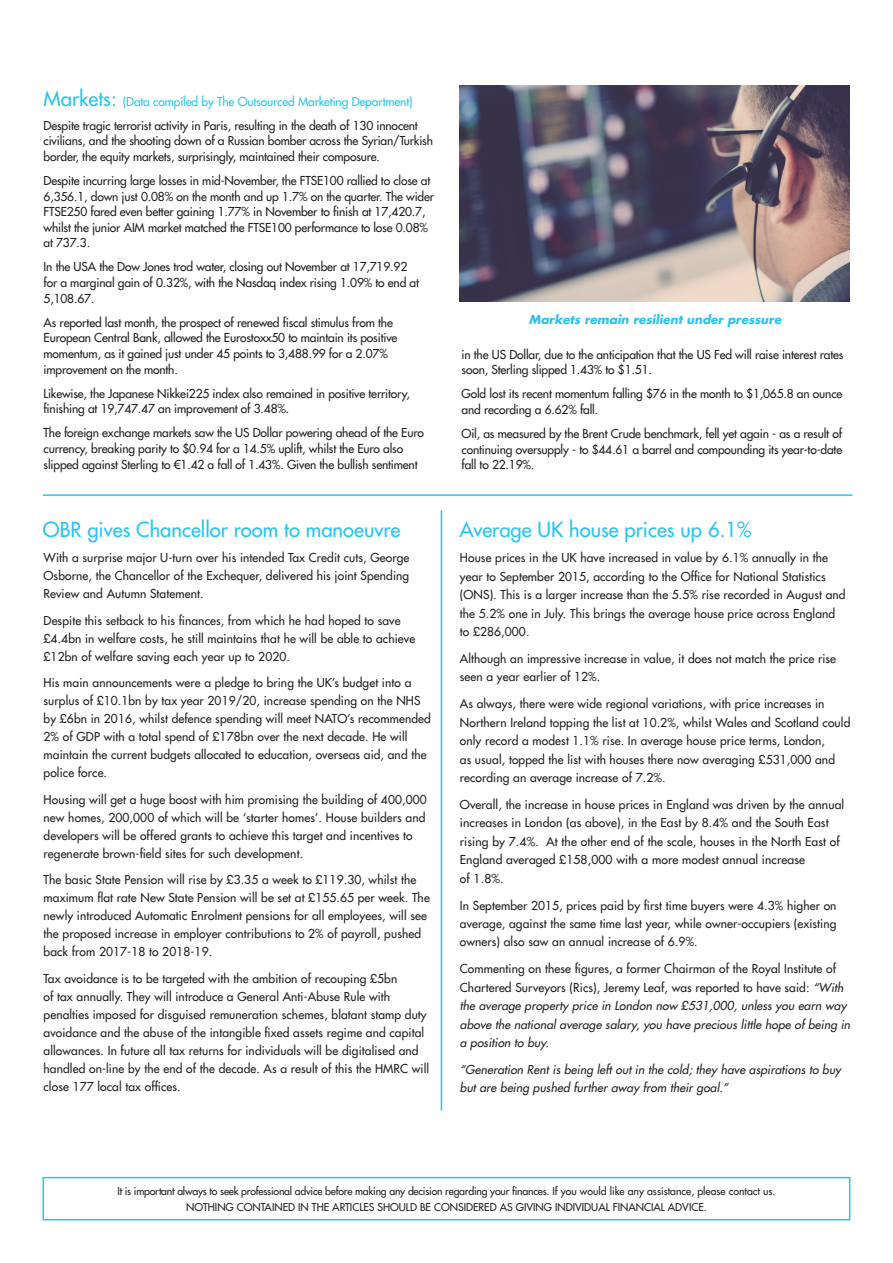
<style>
.page{position:relative;width:893px;height:1263px;background:#fff}
.page>*{position:absolute;margin:0;border:0;box-sizing:border-box;transform-origin:0 0}
.t1{font:20.25px "Futura LT";color:#29c4f3}
.t2{font:12px/18px "Futura LT";letter-spacing:.01em;color:#231f20}
.t3{font:12px/15.6px "Futura LT";letter-spacing:-.01em;color:#231f20}
.t4{font:italic 12px/18.5px "Futura LT";letter-spacing:.01em;color:#231f20}
.t5{font:italic 700 12px "Futura LT";color:#29c4f3}
.t6{font:10.5px/16.5px "Futura LT";color:#231f20;text-align:center}
.s1{font-size:20.25px;color:#29c4f3}
.s2{color:#29c4f3}
.s3{font-style:normal}
</style>
<div class="page">
<div style="left:43px;top:1177px;width:807px;height:43px;border:2px solid #29c4f3"></div>
<hr style="left:43px;top:494px;width:809px;height:2px;background:#29c4f3">
<hr style="left:441px;top:510px;width:1px;height:600px;background:#29c4f3">
<img style="left:460px;top:85px;width:389px;height:217px">
<p class="t3" style="left:44px;top:89px;width:376px;line-height:24.2px"><span class="s1">Markets:</span> <span class="s2">(Data compiled by The Outsourced Marketing Department)<br></span>Despite tragic terrorist activity in Paris, resulting in the death of 130 innocent</p>
<p class="t3" style="left:44px;top:133px;width:391px">civilians, and the shooting down of a Russian bomber across the Syrian/Turkish border, the equity markets, surprisingly, maintained their composure.</p>
<p class="t3" style="left:44px;top:173px;width:392px">Despite incurring large losses in mid-November, the FTSE100 rallied to close at 6,356.1, down just 0.08% on the month and up 1.7% on the quarter. The wider FTSE250 fared even better gaining 1.77% in November to finish at 17,420.7, whilst the junior AIM market matched the FTSE100 performance to lose 0.08% at 737.3.</p>
<p class="t3" style="left:44px;top:259px;width:377px">In the USA the Dow Jones trod water, closing out November at 17,719.92 for a marginal gain of 0.32%, with the Nasdaq index rising 1.09% to end at<br>5,108.67.</p>
<p class="t3" style="left:44px;top:314px;width:355px">As reported last month, the prospect of renewed fiscal stimulus from the European Central Bank, allowed the Eurostoxx50 to maintain its positive momentum, as it gained just under 45 points to 3,488.99 for a 2.07% improvement on the month.</p>
<p class="t3" style="left:44px;top:385px;width:368px">Likewise, the Japanese Nikkei225 index also remained in positive territory, finishing at 19,747.47 an improvement of 3.48%.</p>
<p class="t3" style="left:44px;top:425px;width:382px">The foreign exchange markets saw the US Dollar powering ahead of the Euro currency, breaking parity to $0.94 for a 14.5% uplift, whilst the Euro also slipped against Sterling to €1.42 a fall of 1.43%. Given the bullish sentiment</p>
<p class="t5" style="left:529px;top:312px;width:254px">Markets remain resilient under pressure</p>
<p class="t3" style="left:462px;top:346px;width:383px">in the US Dollar, due to the anticipation that the US Fed will raise interest rates soon, Sterling slipped 1.43% to $1.51.</p>
<p class="t3" style="left:462px;top:386px;width:382px">Gold lost its recent momentum falling $76 in the month to $1,065.8 an ounce and recording a 6.62% fall.</p>
<p class="t2" style="left:462px;top:426px;width:382px;line-height:15.6px;text-align:justify">Oil, as measured by the Brent Crude benchmark, fell yet again - as a result of continuing oversupply - to $44.61 a barrel and compounding its year-to-date fall to 22.19%.</p>
<h1 class="t1" style="left:43px;top:516px;width:359px">OBR gives Chancellor room to manoeuvre</h1>
<h1 class="t1" style="left:460px;top:516px;width:294px">Average UK house prices up 6.1%</h1>
<p class="t2" style="left:44px;top:549px;width:367px;text-align:justify">With a surprise major U-turn over his intended Tax Credit cuts, George Osborne, the Chancellor of the Exchequer, delivered his joint Spending Review and Autumn Statement.</p>
<p class="t2" style="left:44px;top:611px;width:373px">Despite this setback to his finances, from which he had hoped to save £4.4bn in welfare costs, he still maintains that he will be able to achieve £12bn of welfare saving each year up to 2020.</p>
<p class="t2" style="left:44px;top:674px;width:389px">His main announcements were a pledge to bring the UK’s budget into a surplus of £10.1bn by tax year 2019/20, increase spending on the NHS by £6bn in 2016, whilst defence spending will meet NATO’s recommended 2% of GDP with a total spend of £178bn over the next decade. He will maintain the current budgets allocated to education, overseas aid, and the police force.</p>
<p class="t2" style="left:44px;top:790px;width:385px">Housing will get a huge boost with him promising the building of 400,000 new homes, 200,000 of which will be ‘starter homes’. House builders and developers will be offered grants to achieve this target and incentives to regenerate brown-field sites for such development.</p>
<p class="t2" style="left:44px;top:871px;width:388px">The basic State Pension will rise by £3.35 a week to £119.30, whilst the maximum flat rate New State Pension will be set at £155.65 per week. The newly introduced Automatic Enrolment pensions for all employees, will see the proposed increase in employer contributions to 2% of payroll, pushed back from 2017-18 to 2018-19.</p>
<p class="t2" style="left:44px;top:969px;width:387px">Tax avoidance is to be targeted with the ambition of recouping £5bn<br>of tax annually. They will introduce a General Anti-Abuse Rule with penalties imposed for disguised remuneration schemes, blatant stamp duty avoidance and the abuse of the intangible fixed assets regime and capital allowances. In future all tax returns for individuals will be digitalised and handled on-line by the end of the decade. As a result of this the HMRC will close 177 local tax offices.</p>
<p class="t2" style="left:460px;top:548px;width:387px;line-height:18.5px">House prices in the UK have increased in value by 6.1% annually in the year to September 2015, according to the Office for National Statistics (ONS). This is a larger increase than the 5.5% rise recorded in August and the 5.2% one in July. This brings the average house price across England to £286,000.</p>
<p class="t2" style="left:460px;top:649px;width:378px;line-height:18.5px">Although an impressive increase in value, it does not match the price rise seen a year earlier of 12%.</p>
<p class="t2" style="left:460px;top:695px;width:392px;line-height:18.5px">As always, there were wide regional variations, with price increases in Northern Ireland topping the list at 10.2%, whilst Wales and Scotland could only record a modest 1.1% rise. In average house price terms, London,<br>as usual, topped the list with houses there now averaging £531,000 and recording an average increase of 7.2%.</p>
<p class="t2" style="left:460px;top:795px;width:386px;line-height:18.5px">Overall, the increase in house prices in England was driven by the annual increases in London (as above), in the East by 8.4% and the South East rising by 7.4%. At the other end of the scale, houses in the North East of England averaged £158,000 with a more modest annual increase<br>of 1.8%.</p>
<p class="t2" style="left:460px;top:896px;width:378px;line-height:18.5px;text-align:justify">In September 2015, prices paid by first time buyers were 4.3% higher on average, against the same time last year, while owner-occupiers (existing owners) also saw an annual increase of 6.9%.</p>
<p class="t4" style="left:460px;top:960px;width:392px"><span class="s3">Commenting on these figures, a former Chairman of the Royal Institute of Chartered Surveyors (Rics), Jeremy Leaf, was reported to have said:</span> “With the average property price in London now £531,000, unless you earn way above the national average salary, you have precious little hope of being in a position to buy.</p>
<p class="t4" style="left:460px;top:1060px;width:383px">“Generation Rent is being left out in the cold; they have aspirations to buy but are being pushed further away from their goal.”</p>
<p class="t6" style="left:117px;top:1182px;width:660px">It is important always to seek professional advice before making any decision regarding your finances. If you would like any assistance, please contact us.<br>NOTHING CONTAINED IN THE ARTICLES SHOULD BE CONSIDERED AS GIVING INDIVIDUAL FINANCIAL ADVICE.</p>
</div>
